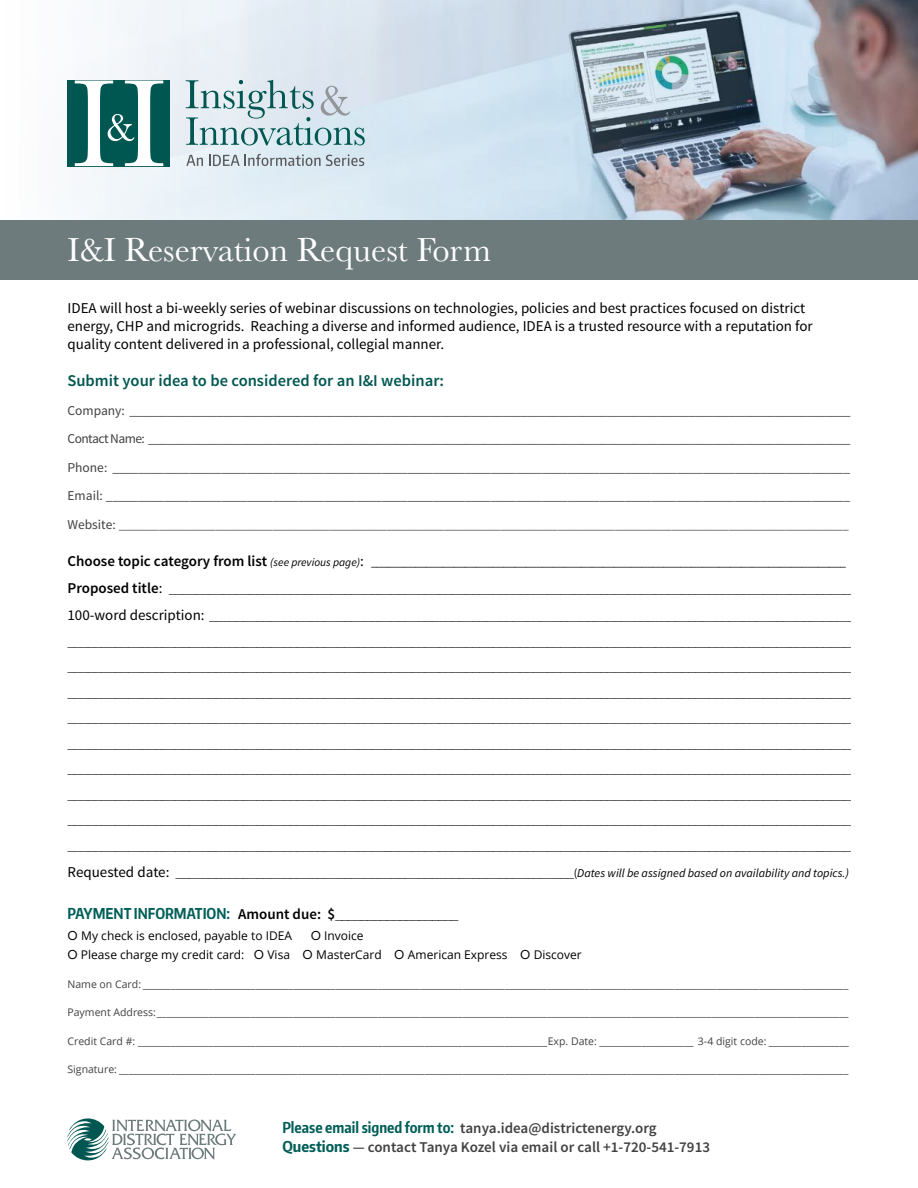
<style>
.page{position:relative;width:918px;height:1188px;background:#fff}
.page>*{position:absolute;margin:0;border:0;box-sizing:border-box;transform-origin:0 0}
.t1{font:34.5px "Baskerville";color:#fff}
.t2{font:600 16.5px "Source Sans Pro";color:#005751}
.t3{font:300 15px/25.5px "Source Sans Pro";color:#000}
.t4{font:15px/18px "Source Sans Pro";color:#000}
.t5{font:600 15px/19.5px "Source Sans Pro";color:#414042}
.t6{font:700 15px "Encode Sans Compressed";color:#005e58}
.t7{font:13.5px/28.5px "Source Sans Pro";color:#414042;text-align:justify}
.t8{font:12px "Source Sans Pro";color:#414042}
.t9{font:12px "Source Sans Pro";color:#000}
.t10{font:12px/19.5px "Open Sans";color:#000}
.t11{font:10.5px "Open Sans";color:#414042}
.s1{font-size:13.5px}
.s2{font-weight:600;font-size:15px}
.s3{font-style:italic;font-size:11.4px}
.s4{font-size:15px}
.s5{font-weight:600}
.s6{font-weight:400}
.s7{font-weight:400;font-size:12px}
.s8{font-weight:400;font-style:italic;font-size:12px}
.s9{font-family:"Source Sans Pro";font-weight:600;color:#000}
.s10{font-family:"Source Sans Pro";font-weight:300;color:#000}
.s11{font-family:"Proxima Nova";font-size:13.5px}
.s12{font-family:"Encode Sans Compressed";font-weight:700;color:#005e58}
.s13{font-family:"Encode Sans Condensed";font-weight:700;color:#005e58}
</style>
<div class="page">
<svg style="left:67px;top:0;width:851px;height:220px;background:#bcc7d1"></svg>
<div style="left:68px;top:80px;width:102px;height:87px;background:#005751"></div>
<svg style="left:75px;top:81px;width:88px;height:85px"></svg>
<svg style="left:186px;top:155px;width:17px;height:11px"></svg>
<svg style="left:209px;top:154px;width:155px;height:12px;background:#b5bfc5"></svg>
<svg style="left:186px;top:80px;width:179px;height:65px;background:#b8cfd5"></svg>
<div style="left:0;top:220px;width:918px;height:60px;background:#6d7b7c"></div>
<svg style="left:67px;top:1118px;width:169px;height:42px"></svg>
<h1 class="t1" style="left:68px;top:228px;width:425px">I&amp;I Reservation Request Form</h1>
<p class="t4" style="left:68px;top:299px;width:747px">IDEA will host a bi-weekly series of webinar discussions on technologies, policies and best practices focused on district energy, CHP and microgrids. Reaching a diverse and informed audience, IDEA is a trusted resource with a reputation for quality content delivered in a professional, collegial manner.</p>
<p class="t2" style="left:68px;top:370px;width:378px">Submit your idea to be considered for an I&amp;I webinar:</p>
<p class="t7" style="left:68px;top:396px;width:784px">Company: ____________________________________________________________________________________________________________________ Contact Name: _________________________________________________________________________________________________________________ Phone: ___________________________________________________________________________________________________________________ Email: ____________________________________________________________________________________________________________________</p>
<p class="t8" style="left:68px;top:517px;width:783px"><span class="s1">Website:</span> ________________________________________________________________________________________________________________________________</p>
<p class="t9" style="left:68px;top:555px;width:780px"><span class="s2">Choose topic category from list</span> <span class="s3">(see previous page)</span><span class="s4">:</span> ______________________________________________________________________________________</p>
<p class="t3" style="left:68px;top:575px;width:785px;line-height:27px"><span class="s5">Proposed title</span><span class="s6">:</span> _____________________________________________________________________________________________________<br><span class="s6">100-word description:</span> _______________________________________________________________________________________________</p>
<p class="t3" style="left:68px;top:628px;width:785px;text-align:justify">____________________________________________________________________________________________________________________ ____________________________________________________________________________________________________________________ ____________________________________________________________________________________________________________________ ____________________________________________________________________________________________________________________ ____________________________________________________________________________________________________________________ ____________________________________________________________________________________________________________________ ____________________________________________________________________________________________________________________ ____________________________________________________________________________________________________________________ ____________________________________________________________________________________________________________________</p>
<p class="t3" style="left:68px;top:859px;width:783px"><span class="s6">Requested date:</span> ___________________________________________________________<span class="s7">(</span><span class="s8">Dates will be assigned based on availability and topics.)</span></p>
<p class="t6" style="left:68px;top:903px;width:393px">PAYMENT INFORMATION: <span class="s9">Amount due: $</span><span class="s10">___________________</span></p>
<p class="t10" style="left:68px;top:925px;width:226px"><span class="s11">O</span> My check is enclosed, payable to IDEA</p>
<p class="t10" style="left:68px;top:925px;width:516px;text-indent:243px"><span class="s11">O</span> Invoice<br><span class="s11">O</span> Please charge my credit card: <span class="s11">O</span> Visa <span class="s11">O</span> MasterCard <span class="s11">O</span> American Express <span class="s11">O</span> Discover</p>
<p class="t11" style="left:68px;top:977px;width:782px">Name on Card: ______________________________________________________________________________________________________________________________________________________</p>
<p class="t11" style="left:68px;top:1005px;width:782px">Payment Address:___________________________________________________________________________________________________________________________________________________</p>
<p class="t11" style="left:68px;top:1034px;width:783px">Credit Card #: _______________________________________________________________________________________Exp. Date: ____________________ 3-4 digit code: _________________</p>
<p class="t11" style="left:68px;top:1062px;width:782px">Signature: ___________________________________________________________________________________________________________________________________________________________</p>
<p class="t5" style="left:282px;top:1118px;width:429px"><span class="s12">Please email signed form to:</span> tanya.idea@districtenergy.org<br><span class="s13">Questions</span> — contact Tanya Kozel via email or call +1-720-541-7913</p>
</div>
